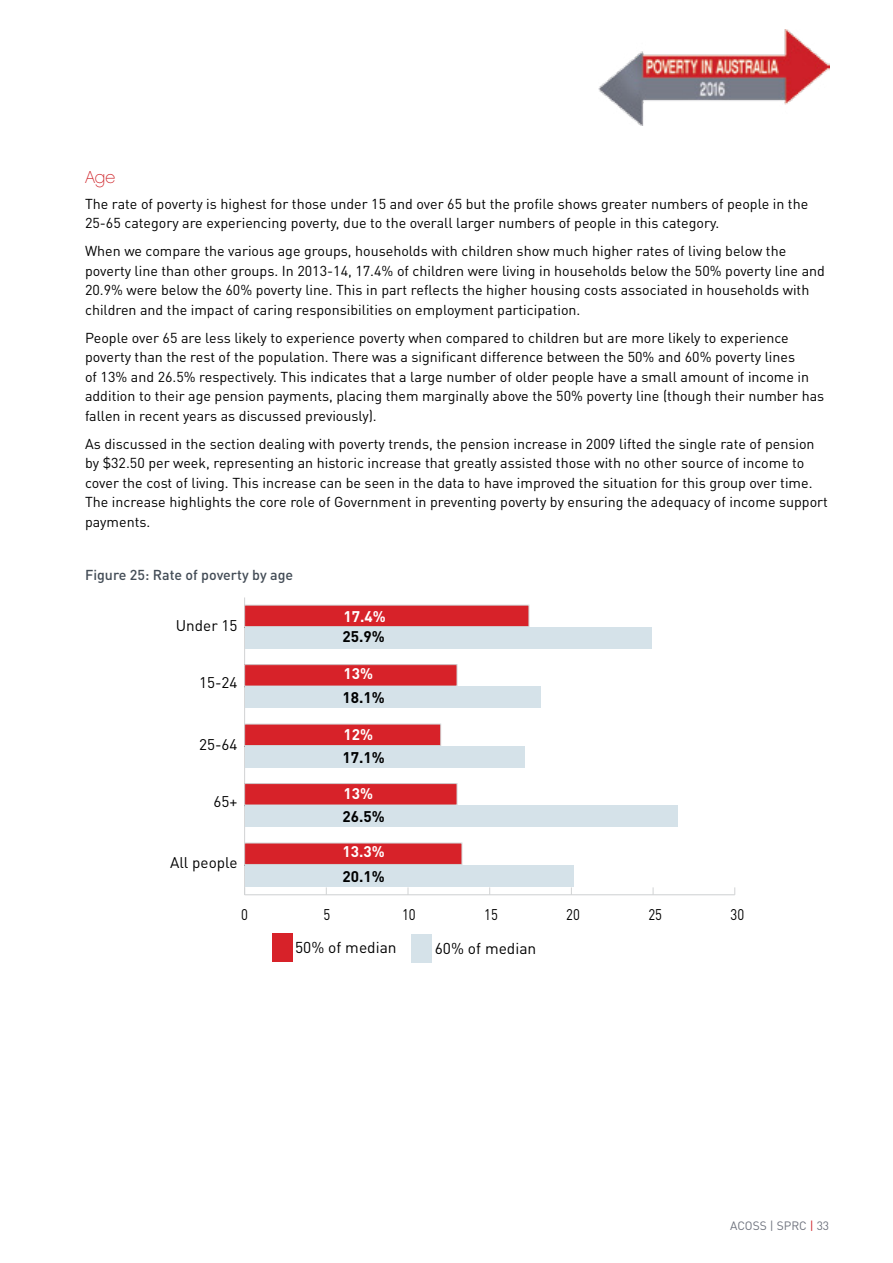
<style>
.page{position:relative;width:893px;height:1263px;background:#fff}
.page>*{position:absolute;margin:0;border:0;box-sizing:border-box;transform-origin:0 0}
.t1{font:17.25px "Chalet Paris Nineteen Sixty";color:#ce2026}
.t2{font:15.6px "DINOT";color:#000}
.t3{font:15.3px "DINOT";color:#000}
.t4{font:700 15.3px "DINOT";color:#000}
.t5{font:700 15.3px "DINOT";color:#fff}
.t6{font:15.3px "DINOT";color:#000;scale:.86 1}
.t7{font:14.25px/19.5px "DINOT";color:#000}
.t8{font:500 14.25px "DINOT";color:#434c56}
.t9{font:12px "DINOT";letter-spacing:-.005em;color:#6e727d}
.s1{color:#ce2026}
</style>
<div class="page">
<img style="left:599px;top:30px;width:230px;height:96px">
<hr style="left:245px;top:894px;width:490px;height:1px;background:#d1d3d4">
<hr style="left:244px;top:597px;width:1px;height:298px;background:#d1d3d4">
<svg style="left:245px;top:805px;width:12px;height:1px"></svg>
<svg style="left:245px;top:686px;width:12px;height:1px"></svg>
<div style="left:245px;top:605px;width:284px;height:22px;background:#d72229"></div>
<div style="left:244px;top:605px;width:285px;height:22px;border:1px solid #d1d3d4"></div>
<div style="left:245px;top:665px;width:212px;height:21px;background:#d72229"></div>
<div style="left:244px;top:664px;width:213px;height:22px;border:1px solid #d1d3d4"></div>
<div style="left:245px;top:724px;width:196px;height:21px;background:#d72229"></div>
<div style="left:244px;top:724px;width:197px;height:22px;border:1px solid #d1d3d4"></div>
<div style="left:245px;top:783px;width:212px;height:22px;background:#d72229"></div>
<div style="left:244px;top:783px;width:213px;height:22px;border:1px solid #d1d3d4"></div>
<div style="left:245px;top:843px;width:217px;height:21px;background:#d72229"></div>
<div style="left:244px;top:842px;width:218px;height:23px;border:1px solid #d1d3d4"></div>
<div style="left:245px;top:627px;width:407px;height:22px;background:#d5e2e9"></div>
<div style="left:245px;top:687px;width:296px;height:21px;background:#d5e2e9"></div>
<div style="left:245px;top:746px;width:280px;height:21px;background:#d5e2e9"></div>
<div style="left:245px;top:806px;width:433px;height:21px;background:#d5e2e9"></div>
<div style="left:245px;top:865px;width:329px;height:21px;background:#d5e2e9"></div>
<div style="left:411px;top:935px;width:21px;height:28px;background:#d5e2e9"></div>
<div style="left:272px;top:933px;width:20px;height:29px;background:#d72229"></div>
<p class="t1" style="left:85px;top:167px;width:32px">Age</p>
<p class="t7" style="left:85px;top:194px;width:725px">The rate of poverty is highest for those under 15 and over 65 but the profile shows greater numbers of people in the<br>25-65 category are experiencing poverty, due to the overall larger numbers of people in this category.</p>
<p class="t7" style="left:85px;top:241px;width:741px">When we compare the various age groups, households with children show much higher rates of living below the poverty line than other groups. In 2013-14, 17.4% of children were living in households below the 50% poverty line and 20.9% were below the 60% poverty line. This in part reflects the higher housing costs associated in households with children and the impact of caring responsibilities on employment participation.</p>
<p class="t7" style="left:85px;top:328px;width:741px">People over 65 are less likely to experience poverty when compared to children but are more likely to experience poverty than the rest of the population. There was a significant difference between the 50% and 60% poverty lines<br>of 13% and 26.5% respectively. This indicates that a large number of older people have a small amount of income in addition to their age pension payments, placing them marginally above the 50% poverty line (though their number has fallen in recent years as discussed previously).</p>
<p class="t7" style="left:85px;top:434px;width:744px">As discussed in the section dealing with poverty trends, the pension increase in 2009 lifted the single rate of pension by $32.50 per week, representing an historic increase that greatly assisted those with no other source of income to cover the cost of living. This increase can be seen in the data to have improved the situation for this group over time.<br>The increase highlights the core role of Government in preventing poverty by ensuring the adequacy of income support payments.</p>
<p class="t8" style="left:85px;top:566px;width:210px">Figure 25: Rate of poverty by age</p>
<p class="t3" style="left:176px;top:616px;width:63px">Under 15</p>
<p class="t3" style="left:199px;top:673px;width:40px">15-24</p>
<p class="t3" style="left:199px;top:735px;width:40px">25-64</p>
<p class="t3" style="left:214px;top:792px;width:25px">65+</p>
<p class="t3" style="left:170px;top:853px;width:69px">All people</p>
<p class="t5" style="left:344px;top:606px;width:44px">17.4%</p>
<p class="t4" style="left:343px;top:627px;width:44px">25.9%</p>
<p class="t5" style="left:344px;top:664px;width:31px">13%</p>
<p class="t4" style="left:343px;top:687px;width:44px">18.1%</p>
<p class="t5" style="left:344px;top:724px;width:31px">12%</p>
<p class="t4" style="left:343px;top:747px;width:44px">17.1%</p>
<p class="t5" style="left:344px;top:783px;width:31px">13%</p>
<p class="t4" style="left:343px;top:807px;width:44px">26.5%</p>
<p class="t5" style="left:343px;top:841px;width:44px">13.3%</p>
<p class="t4" style="left:343px;top:866px;width:44px">20.1%</p>
<p class="t6" style="left:241px;top:905px;width:9px">0</p>
<p class="t6" style="left:323px;top:905px;width:9px">5</p>
<p class="t6" style="left:402px;top:905px;width:17px">10</p>
<p class="t6" style="left:484px;top:905px;width:17px">15</p>
<p class="t6" style="left:566px;top:905px;width:17px">20</p>
<p class="t6" style="left:648px;top:905px;width:17px">25</p>
<p class="t6" style="left:731px;top:905px;width:17px">30</p>
<p class="t2" style="left:295px;top:938px;width:103px">50% of median</p>
<p class="t2" style="left:435px;top:938px;width:103px">60% of median</p>
<p class="t9" style="left:730px;top:1218px;width:100px">ACOSS | SPRC <span class="s1">|</span> 33</p>
</div>
